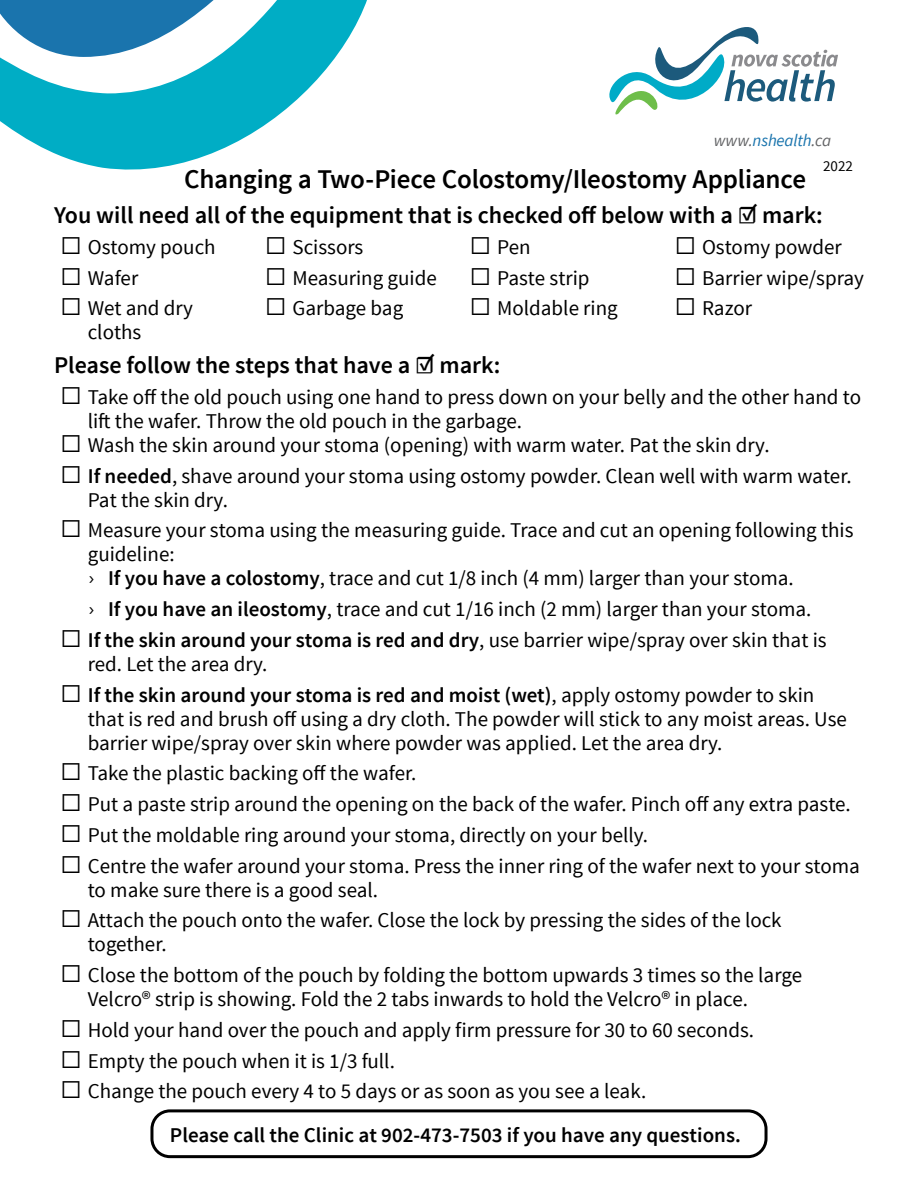
<style>
.page{position:relative;width:918px;height:1188px;background:#fff}
.page>*{position:absolute;margin:0;border:0;box-sizing:border-box;transform-origin:0 0}
.Pamphlet_Title{font:600 27px "Source Sans Pro";letter-spacing:-.01em;color:#000}
.Subheading__small{font:600 24px "Source Sans Pro";color:#000}
.t1{font:21px/24px "Source Sans Pro";color:#000}
.body_text{font:600 21px "Source Sans Pro";color:#000}
.t2{font:italic 16.95px "Source Sans Pro";letter-spacing:-.01em;color:#1a74ad}
.page{font:15px "Source Sans Pro";color:#000}
.s1{color:#636466}
.s2{font-weight:600}
.s3{font-family:"Trade Gothic LT Std"}
</style>
<div class="page">
<div style="left:150px;top:1109px;width:618px;height:49px;border:3px solid #000;border-radius:18px"></div>
<svg style="left:0;top:0;width:367px;height:170px"></svg>
<svg style="left:609px;top:27px;width:229px;height:88px"></svg>
<p class="t2" style="left:714px;top:130px;width:119px"><span class="s1">www.</span>nshealth<span class="s1">.ca</span></p>
<p class="page" style="left:823px;top:157px;width:31px">2022</p>
<p class="Pamphlet_Title" style="left:184px;top:162px;width:624px">Changing a Two-Piece Colostomy/Ileostomy Appliance</p>
<p class="Subheading__small" style="left:54px;top:200px;width:770px">You will need all of the equipment that is checked off below with a ☑ mark:</p>
<p class="t1" style="left:61px;top:235px;width:156px">☐ Ostomy pouch</p>
<p class="t1" style="left:61px;top:266px;width:79px">☐ Wafer</p>
<p class="t1" style="left:88px;top:297px;width:107px;text-indent:-27px">☐ Wet and dry cloths</p>
<p class="t1" style="left:266px;top:235px;width:99px">☐ Scissors</p>
<p class="t1" style="left:266px;top:266px;width:173px">☐ Measuring guide</p>
<p class="t1" style="left:266px;top:297px;width:139px">☐ Garbage bag</p>
<p class="t1" style="left:470px;top:235px;width:62px">☐ Pen</p>
<p class="t1" style="left:470px;top:266px;width:121px">☐ Paste strip</p>
<p class="t1" style="left:470px;top:297px;width:149px">☐ Moldable ring</p>
<p class="t1" style="left:675px;top:235px;width:168px">☐ Ostomy powder</p>
<p class="t1" style="left:675px;top:266px;width:191px">☐ Barrier wipe/spray</p>
<p class="t1" style="left:675px;top:297px;width:79px">☐ Razor</p>
<p class="Subheading__small" style="left:54px;top:350px;width:448px">Please follow the steps that have a ☑ mark:</p>
<p class="t1" style="left:88px;top:385px;width:775px;text-indent:-27px">☐ Take off the old pouch using one hand to press down on your belly and the other hand to lift the wafer. Throw the old pouch in the garbage.</p>
<p class="t1" style="left:61px;top:433px;width:710px">☐ Wash the skin around your stoma (opening) with warm water. Pat the skin dry.</p>
<p class="t1" style="left:88px;top:464px;width:765px;text-indent:-27px">☐ <span class="s2">If needed</span>, shave around your stoma using ostomy powder. Clean well with warm water.<br>Pat the skin dry.</p>
<p class="t1" style="left:88px;top:519px;width:767px;text-indent:-27px">☐ Measure your stoma using the measuring guide. Trace and cut an opening following this guideline:</p>
<p class="t1" style="left:88px;top:567px;width:708px"><span class="s3">›</span> <span class="s2">If you have a colostomy</span>, trace and cut 1/8 inch (4 mm) larger than your stoma.</p>
<p class="t1" style="left:88px;top:598px;width:725px"><span class="s3">›</span> <span class="s2">If you have an ileostomy</span>, trace and cut 1/16 inch (2 mm) larger than your stoma.</p>
<p class="t1" style="left:88px;top:628px;width:740px;text-indent:-27px">☐ <span class="s2">If the skin around your stoma is red and dry</span>, use barrier wipe/spray over skin that is red. Let the area dry.</p>
<p class="t1" style="left:88px;top:683px;width:761px;text-indent:-27px">☐ <span class="s2">If the skin around your stoma is red and moist (wet)</span>, apply ostomy powder to skin that is red and brush off using a dry cloth. The powder will stick to any moist areas. Use barrier wipe/spray over skin where powder was applied. Let the area dry.</p>
<p class="t1" style="left:61px;top:762px;width:357px">☐ Take the plastic backing off the wafer.</p>
<p class="t1" style="left:61px;top:793px;width:792px">☐ Put a paste strip around the opening on the back of the wafer. Pinch off any extra paste.</p>
<p class="t1" style="left:61px;top:823px;width:589px">☐ Put the moldable ring around your stoma, directly on your belly.</p>
<p class="t1" style="left:88px;top:854px;width:774px;text-indent:-27px">☐ Centre the wafer around your stoma. Press the inner ring of the wafer next to your stoma to make sure there is a good seal.</p>
<p class="t1" style="left:88px;top:909px;width:695px;text-indent:-27px">☐ Attach the pouch onto the wafer. Close the lock by pressing the sides of the lock together.</p>
<p class="t1" style="left:88px;top:964px;width:716px;text-indent:-27px">☐ Close the bottom of the pouch by folding the bottom upwards 3 times so the large<br>Velcro® strip is showing. Fold the 2 tabs inwards to hold the Velcro® in place.</p>
<p class="t1" style="left:61px;top:1018px;width:695px">☐ Hold your hand over the pouch and apply firm pressure for 30 to 60 seconds.</p>
<p class="t1" style="left:61px;top:1049px;width:336px">☐ Empty the pouch when it is 1/3 full.</p>
<p class="t1" style="left:61px;top:1080px;width:587px">☐ Change the pouch every 4 to 5 days or as soon as you see a leak.</p>
<p class="body_text" style="left:170px;top:1121px;width:572px">Please call the Clinic at 902-473-7503 if you have any questions.</p>
</div>
